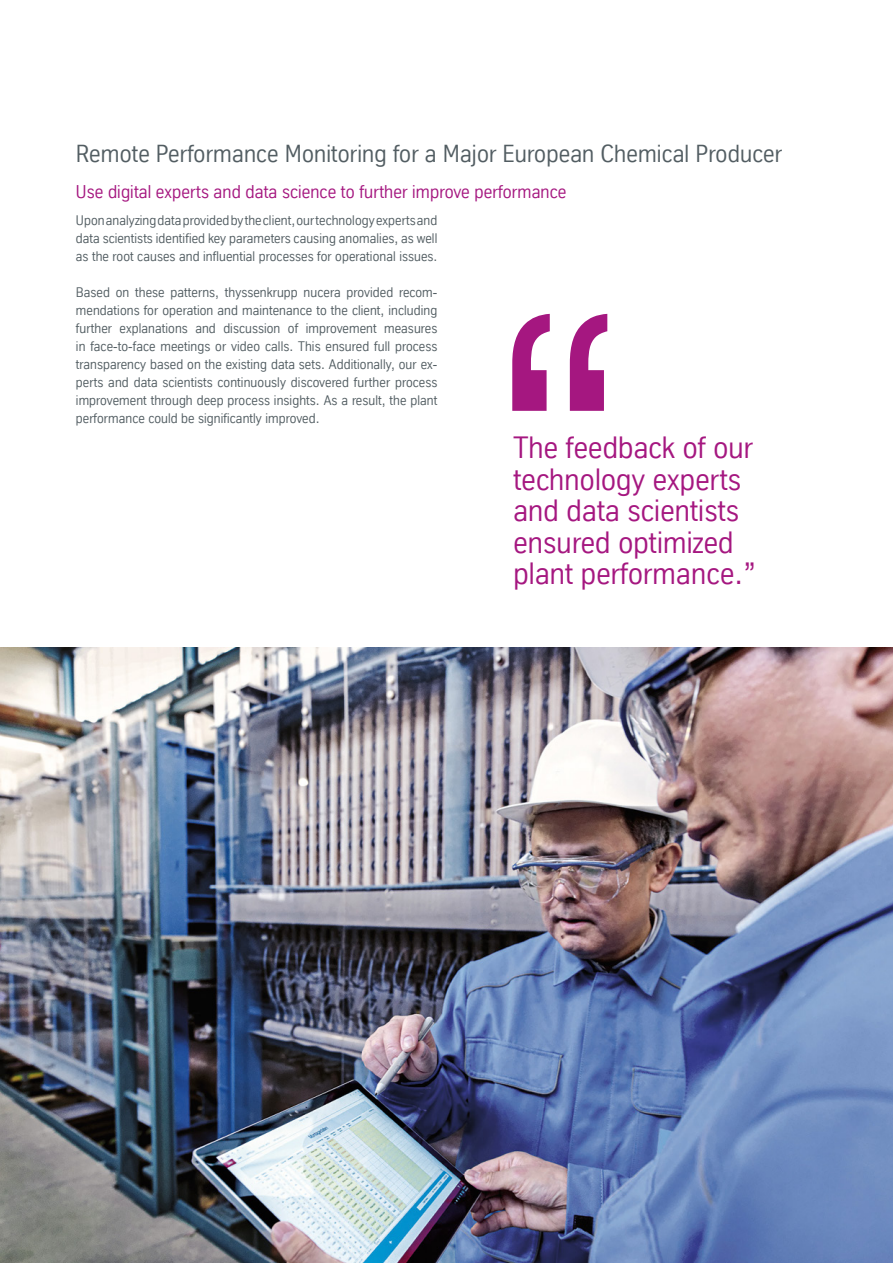
<style>
.page{position:relative;width:893px;height:1263px;background:#fff}
.page>*{position:absolute;margin:0;border:0;box-sizing:border-box;transform-origin:0 0}
.Einf__Abs{font:30px/31.5px "TK Type";color:#a51780}
.Einf__Abs-2{font:24px "TK Type";color:#525d62}
.Einf__Abs-3{font:18px "TK Type";color:#a51780}
.Einf__Abs-4{font:13.5px/18px "TK Type";color:#525d62;text-align:justify}
</style>
<div class="page">
<img style="left:1px;top:648px;width:892px;height:615px">
<svg style="left:512px;top:314px;width:95px;height:97px"></svg>
<p class="Einf__Abs-2" style="left:76px;top:140px;width:708px">Remote Performance Monitoring for a Major European Chemical Producer</p>
<p class="Einf__Abs-3" style="left:76px;top:181px;width:492px">Use digital experts and data science to further improve performance</p>
<p class="Einf__Abs-4" style="left:76px;top:211px;width:363px">Upon analyzing data provided by the client, our technology experts and data scientists identified key parameters causing anomalies, as well as the root causes and influential processes for operational issues.</p>
<p class="Einf__Abs-4" style="left:76px;top:283px;width:363px">Based on these patterns, thyssenkrupp nucera provided recom&shy;mendations for operation and maintenance to the client, including further explanations and discussion of improvement measures in face-to-face meetings or video calls. This ensured full process transparency based on the existing data sets. Additionally, our ex&shy;perts and data scientists continuously discovered further process improvement through deep process insights. As a result, the plant performance could be significantly improved.</p>
<p class="Einf__Abs" style="left:513px;top:432px;width:244px">The feedback of our technology experts and data scientists ensured optimized plant performance.”</p>
</div>
